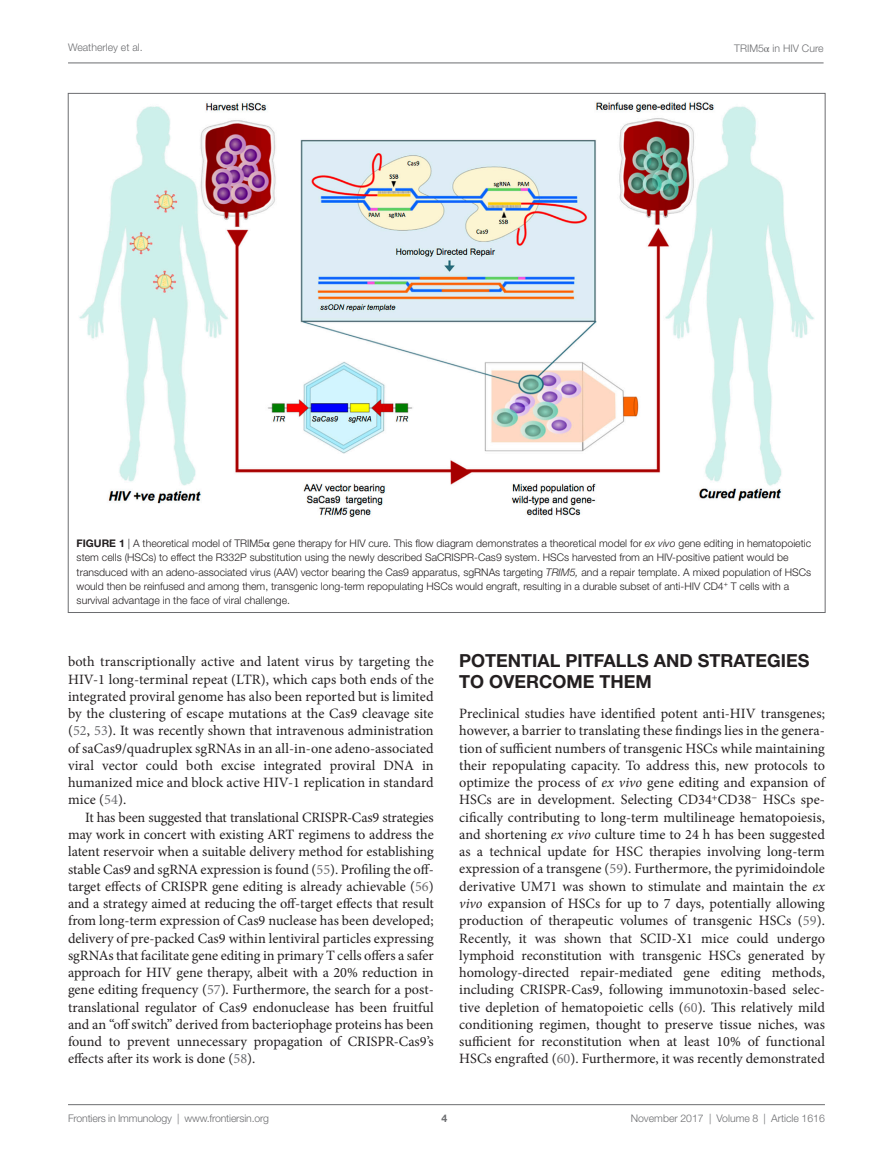
<style>
.page{position:relative;width:893px;height:1170px;background:#fff}
.page>*{position:absolute;margin:0;border:0;box-sizing:border-box;transform-origin:0 0}
.t1{font:700 18px "Helvetica Neue LT Std";color:#231f20}
.t2{font:14.25px/17.2px "Minion Pro";color:#231f20;text-align:justify}
.t3{font:300 10.5px/14.2px "Helvetica Neue LT Std";color:#231f20}
.t4{font:300 10.5px "Helvetica Neue LT Std";color:#6c6d70}
.t5{font:700 10.5px "Helvetica Neue LT Std";color:#6c6d70}
.s1{font-family:"STIX General";font-weight:400}
.s2{font-weight:700}
.s3{font-style:italic}
.s4{color:#6c6d70}
</style>
<div class="page">
<img style="left:79px;top:102px;width:736px;height:415px">
<hr style="left:68px;top:63px;width:756px;height:1px;background:#6c6d70">
<hr style="left:68px;top:1104px;width:757px;height:1px;background:#6c6d70">
<p class="t4" style="left:68px;top:41px;width:76px">Weatherley et al.</p>
<p class="t4" style="left:734px;top:42px;width:91px">TRIM5<span class="s1">α</span> in HIV Cure</p>
<p class="t3" style="left:77px;top:536px;width:736px"><span class="s2">FIGU RE 1</span> | A theoretical model of TRIM5<span class="s1">α</span> gene therapy for HIV cure. This flow diagram demonstrates a theoretical model for <span class="s3">ex vivo</span> gene editing in hematopoietic stem cells (HSCs) to effect the R332P substitution using the newly described SaCRISPR-Cas9 system. HSCs harvested from an HIV-positive patient would be transduced with an adeno-associated virus (AAV) vector bearing the Cas9 apparatus, sgRNAs targeting <span class="s3">TRIM5,</span> and a repair template. A mixed population of HSCs would then be reinfused and among them, transgenic long-term repopulating HSCs would engraft, resulting in a durable subset of anti-HIV CD4<sup>+</sup> T cells with a survival advantage in the face of viral challenge.</p>
<p class="t2" style="left:68px;top:653px;width:367px">both transcriptionally active and latent virus by targeting the HIV-1 long-terminal repeat (LTR), which caps both ends of the integrated proviral genome has also been reported but is limited by the clustering of escape mutations at the Cas9 cleavage site (<span class="s4">52</span>, <span class="s4">53</span>). It was recently shown that intravenous administration of saCas9/quadruplex sgRNAs in an all-in-one adeno-associated viral vector could both excise integrated proviral DNA in humanized mice and block active HIV-1 replication in standard mice (<span class="s4">54</span>).</p>
<p class="t2" style="left:68px;top:808px;width:367px;text-indent:17px">It has been suggested that translational CRISPR-Cas9 strategies may work in concert with existing ART regimens to address the latent reservoir when a suitable delivery method for establishing stable Cas9 and sgRNA expression is found (<span class="s4">55</span>). Profiling the off&shy;target effects of CRISPR gene editing is already achievable (<span class="s4">56</span>) and a strategy aimed at reducing the off-target effects that result from long-term expression of Cas9 nuclease has been developed; delivery of pre-packed Cas9 within lentiviral particles expressing sgRNAs that facilitate gene editing in primary T cells offers a safer approach for HIV gene therapy, albeit with a 20% reduction in gene editing frequency (<span class="s4">57</span>). Furthermore, the search for a post&shy;translational regulator of Cas9 endonuclease has been fruitful and an “off switch” derived from bacteriophage proteins has been found to prevent unnecessary propagation of CRISPR-Cas9’s effects after its work is done (<span class="s4">58</span>).</p>
<p class="t1" style="left:459px;top:649px;width:73px">POTE NTIAL</p>
<p class="t1" style="left:566px;top:649px;width:51px">PITFALLS</p>
<p class="t1" style="left:654px;top:649px;width:57px">AND STRATE</p>
<p class="t1" style="left:767px;top:649px;width:24px">GIES</p>
<p class="t1" style="left:459px;top:670px;width:58px">TO OVERC</p>
<p class="t1" style="left:553px;top:670px;width:101px">OME THEM</p>
<p class="t2" style="left:459px;top:705px;width:367px">Preclinical studies have identified potent anti-HIV transgenes; however, a barrier to translating these findings lies in the genera&shy;tion of sufficient numbers of transgenic HSCs while maintaining their repopulating capacity. To address this, new protocols to optimize the process of <span class="s3">ex vivo</span> gene editing and expansion of HSCs are in development. Selecting CD34<sup>+</sup>CD38<sup>−</sup> HSCs spe&shy;cifically contributing to long-term multilineage hematopoiesis, and shortening <span class="s3">ex vivo</span> culture time to 24 h has been suggested as a technical update for HSC therapies involving long-term expression of a transgene (<span class="s4">59</span>). Furthermore, the pyrimidoindole derivative UM71 was shown to stimulate and maintain the <span class="s3">ex vivo</span> expansion of HSCs for up to 7 days, potentially allowing production of therapeutic volumes of transgenic HSCs (<span class="s4">59</span>).<br>Recently, it was shown that SCID-X1 mice could undergo lymphoid reconstitution with transgenic HSCs generated by homology-directed repair-mediated gene editing methods, including CRISPR-Cas9, following immunotoxin-based selec&shy;tive depletion of hematopoietic cells (<span class="s4">60</span>). This relatively mild conditioning regimen, thought to preserve tissue niches, was sufficient for reconstitution when at least 10% of functional HSCs engrafted (<span class="s4">60</span>). Furthermore, it was recently demonstrated</p>
<p class="t4" style="left:68px;top:1111px;width:203px">Frontiers in Immunology | www.frontiersin.org</p>
<p class="t4" style="left:631px;top:1111px;width:196px">November 2017 | Volume 8 | Article 1616</p>
<p class="t5" style="left:441px;top:1111px;width:7px">4</p>
</div>
